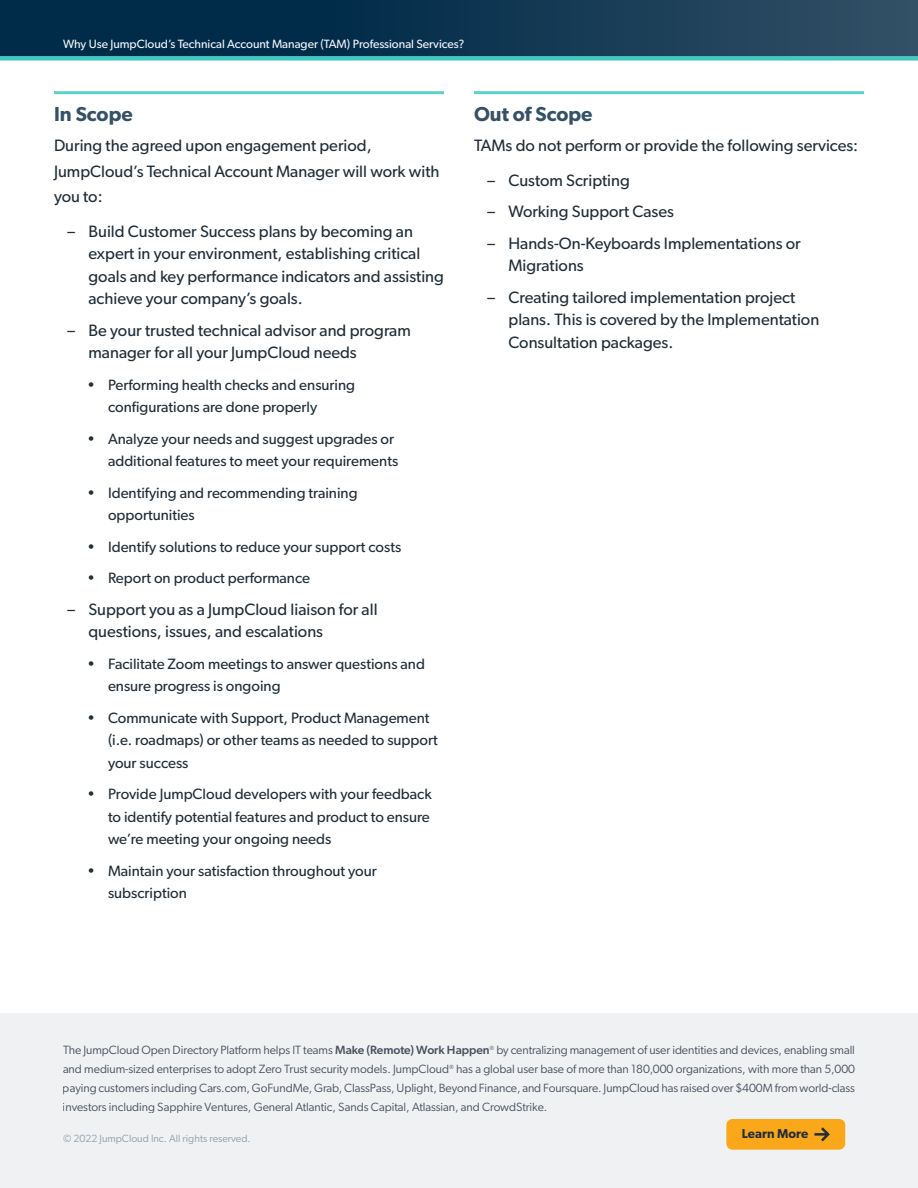
<style>
.page{position:relative;width:918px;height:1188px;background:#fff}
.page>*{position:absolute;margin:0;border:0;box-sizing:border-box;transform-origin:0 0}
.t1{font:600 20.25px "Gibson";color:#345166}
.t2{font:16.5px/22.5px "Gibson";color:#202d38}
.t3{font:15px/22.5px "Gibson";color:#202d38}
.t4{font:600 12.9px "Gibson";color:#212d39}
.t5{font:12px/18.8px "Gibson";letter-spacing:-.005em;color:#101b2c;text-align:justify}
.t6{font:12px "Gibson";color:#f7f7fb}
.t7{font:10.5px "Gibson";color:#8fa0ad}
.s1{font-weight:500}
</style>
<div class="page">
<div style="left:0;top:0;width:918px;height:58px;background:linear-gradient(to right,#002242,#2d4c62)"></div>
<div style="left:0;top:56px;width:918px;height:5px;background:#41c8c3"></div>
<div style="left:0;top:1014px;width:918px;height:174px;background:#eff1f3"></div>
<hr style="left:54px;top:91px;width:390px;height:3px;background:#5ed0cc">
<hr style="left:474px;top:91px;width:390px;height:3px;background:#5ed0cc">
<div style="left:726px;top:1119px;width:119px;height:31px;background:#faa81a;border-radius:6px"></div>
<svg style="left:814px;top:1127px;width:16px;height:14px"></svg>
<p class="t6" style="left:63px;top:37px;width:403px">Why Use JumpCloud’s Technical Account Manager (TAM) Professional Services?</p>
<p class="t1" style="left:54px;top:102px;width:80px">In Scope</p>
<p class="t2" style="left:54px;top:133px;width:387px;line-height:25.5px">During the agreed upon engagement period,<br>JumpCloud’s Technical Account Manager will work with you to:</p>
<p class="t2" style="left:89px;top:219px;width:357px;text-indent:-21px">– Build Customer Success plans by becoming an expert in your environment, establishing critical goals and key performance indicators and assisting achieve your company’s goals.</p>
<p class="t2" style="left:89px;top:319px;width:324px;text-indent:-21px">– Be your trusted technical advisor and program manager for all your JumpCloud needs</p>
<p class="t3" style="left:108px;top:373px;width:249px;text-indent:-21px">• Performing health checks and ensuring configurations are done properly</p>
<p class="t3" style="left:87px;top:427px;width:313px;text-align:right">• Analyze your needs and suggest upgrades or additional features to meet your requirements</p>
<p class="t3" style="left:108px;top:481px;width:251px;text-indent:-21px">• Identifying and recommending training opportunities</p>
<p class="t3" style="left:87px;top:535px;width:316px">• Identify solutions to reduce your support costs</p>
<p class="t3" style="left:87px;top:567px;width:225px">• Report on product performance</p>
<p class="t2" style="left:89px;top:598px;width:291px;text-indent:-21px">– Support you as a JumpCloud liaison for all questions, issues, and escalations</p>
<p class="t3" style="left:108px;top:652px;width:318px;text-indent:-21px">• Facilitate Zoom meetings to answer questions and ensure progress is ongoing</p>
<p class="t3" style="left:108px;top:706px;width:331px;text-indent:-21px">• Communicate with Support, Product Management (i.e. roadmaps) or other teams as needed to support your success</p>
<p class="t3" style="left:108px;top:783px;width:325px;text-indent:-21px">• Provide JumpCloud developers with your feedback to identify potential features and product to ensure we’re meeting your ongoing needs</p>
<p class="t3" style="left:108px;top:859px;width:270px;text-indent:-21px">• Maintain your satisfaction throughout your subscription</p>
<p class="t1" style="left:474px;top:102px;width:120px">Out of Scope</p>
<p class="t2" style="left:474px;top:134px;width:386px">TAMs do not perform or provide the following services:</p>
<p class="t2" style="left:487px;top:169px;width:144px">– Custom Scripting</p>
<p class="t2" style="left:487px;top:200px;width:188px">– Working Support Cases</p>
<p class="t2" style="left:509px;top:231px;width:294px;text-indent:-21px">– Hands-On-Keyboards Implementations or<br>Migrations</p>
<p class="t2" style="left:509px;top:286px;width:312px;text-indent:-21px">– Creating tailored implementation project plans. This is covered by the Implementation<br>Consultation packages.</p>
<p class="t5" style="left:63px;top:1041px;width:794px">The JumpCloud Open Directory Platform helps IT teams <span class="s1">Make (Remote) Work Happen</span><sup>®</sup> by centralizing management of user identities and devices, enabling small and medium-sized enterprises to adopt Zero Trust security models. JumpCloud<sup>®</sup> has a global user base of more than 180,000 organizations, with more than 5,000 paying customers including Cars.com, GoFundMe, Grab, ClassPass, Uplight, Beyond Finance, and Foursquare. JumpCloud has raised over $400M from world-class investors including Sapphire Ventures, General Atlantic, Sands Capital, Atlassian, and CrowdStrike.</p>
<p class="t7" style="left:63px;top:1132px;width:189px">© 2022 JumpCloud Inc. All rights reserved.</p>
<p class="t4" style="left:742px;top:1126px;width:68px">Learn More</p>
</div>
